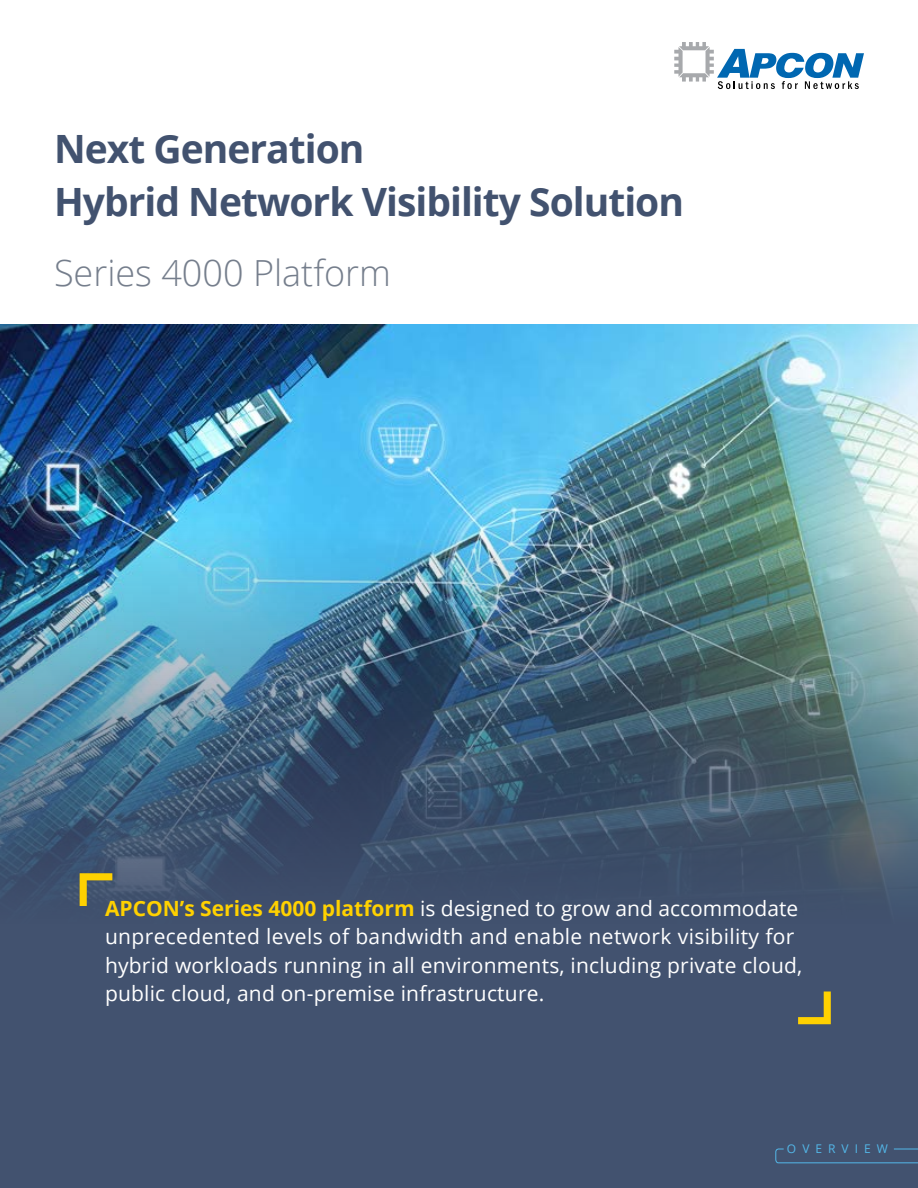
<style>
.page{position:relative;width:918px;height:1188px;background:#fff}
.page>*{position:absolute;margin:0;border:0;box-sizing:border-box;transform-origin:0 0}
.t1{font:700 39px/53.2px "Open Sans";letter-spacing:-.025em;color:#42526f}
.t2{font:300 36px "Open Sans";color:#757e8c}
.t3{font:21px/28.5px "Open Sans";letter-spacing:.01em;color:#fff}
.t4{font:12px "Open Sans";letter-spacing:.5em;color:#53b7e8}
.s1{font-weight:700;color:#ffd100}
</style>
<div class="page">
<div style="left:0;top:329px;width:918px;height:859px;background:#42526f"></div>
<svg style="left:674px;top:42px;width:190px;height:47px"></svg>
<img style="left:0;top:324px;width:918px;height:582px">
<svg style="left:775px;top:1149px;width:143px;height:14px"></svg>
<svg style="left:798px;top:992px;width:33px;height:32px"></svg>
<svg style="left:80px;top:873px;width:32px;height:33px"></svg>
<h1 class="t1" style="left:54px;top:121px;width:632px">Next Generation<br>Hybrid Network Visibility Solution</h1>
<h2 class="t2" style="left:54px;top:248px;width:339px">Series 4000 Platform</h2>
<p class="t3" style="left:105px;top:893px;width:699px"><span class="s1">APCON’s Series 4000 platform</span> is designed to grow and accommodate unprecedented levels of bandwidth and enable network visibility for hybrid workloads running in all environments, including private cloud, public cloud, and on-premise infrastructure.</p>
<p class="t4" style="left:787px;top:1141px;width:102px">OVERVIEW</p>
</div>
